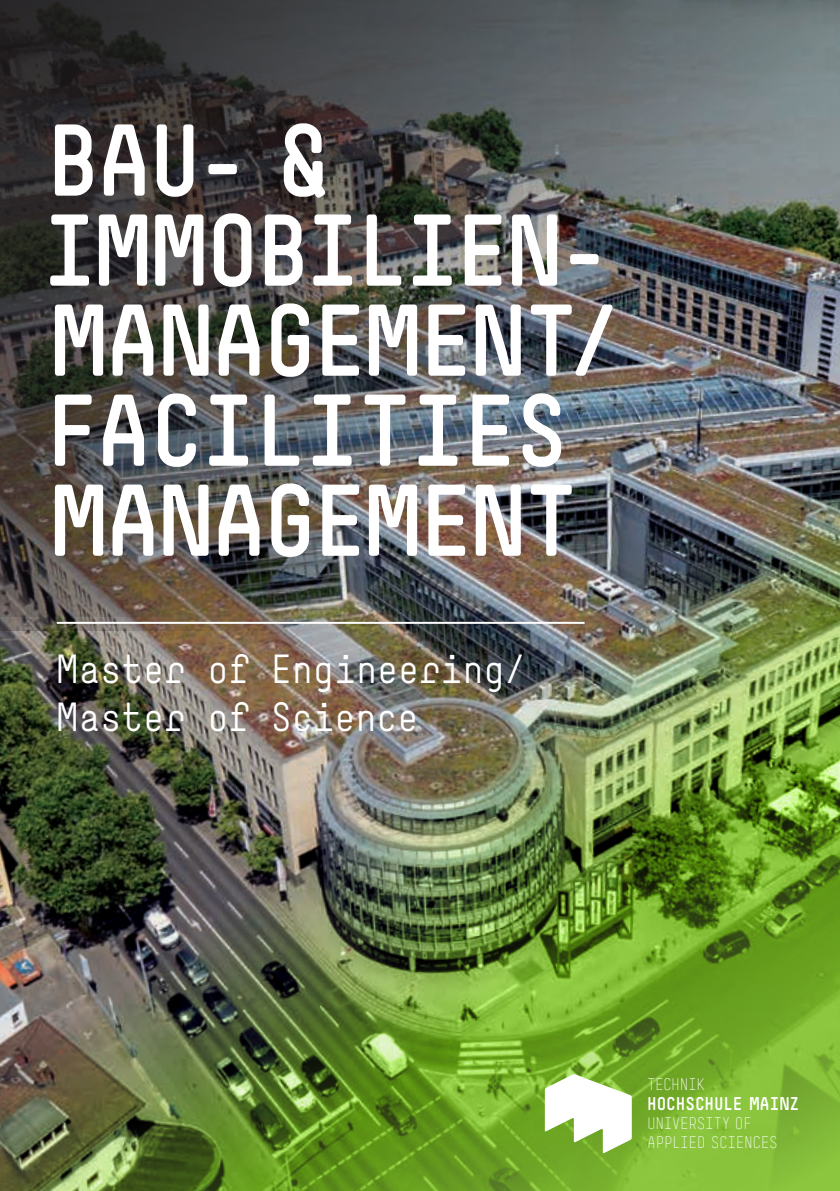
<style>
.page{position:relative;width:840px;height:1191px;background:#fff}
.page>*{position:absolute;margin:0;border:0;box-sizing:border-box;transform-origin:0 0}
.t1{font:700 100px/90px "Simple Std";color:#fff}
.t2{font:40px/48px "Simple Std";letter-spacing:.005em;color:#fff}
.t3{font:700 18.2px "Simple Std";color:#fff}
.t4{font:300 16.4px/19.2px "Simple Std";letter-spacing:-.025em;color:#fff}
</style>
<div class="page">
<img style="left:0;top:0;width:839px;height:622px">
<img style="left:0;top:622px;width:839px;height:569px">
<svg style="left:544px;top:1074px;width:87px;height:79px"></svg>
<hr style="left:57px;top:622px;width:527px;height:2px;background:#fff">
<p class="t1" style="left:43px;top:116px;width:578px">BAU- &amp;<br>IMMOBILIEN-<br>MANAGEMENT/<br>FACILITIES<br>MANAGEMENT</p>
<p class="t2" style="left:57px;top:645px;width:470px">Master of Engineering/<br>Master of Science</p>
<p class="t4" style="left:646px;top:1075px;width:60px">TECHNIK</p>
<p class="t3" style="left:646px;top:1093px;width:153px">HOCHSCHULE MAINZ</p>
<p class="t4" style="left:646px;top:1114px;width:132px">UNIVERSITY OF<br>APPLIED SCIENCES</p>
</div>
